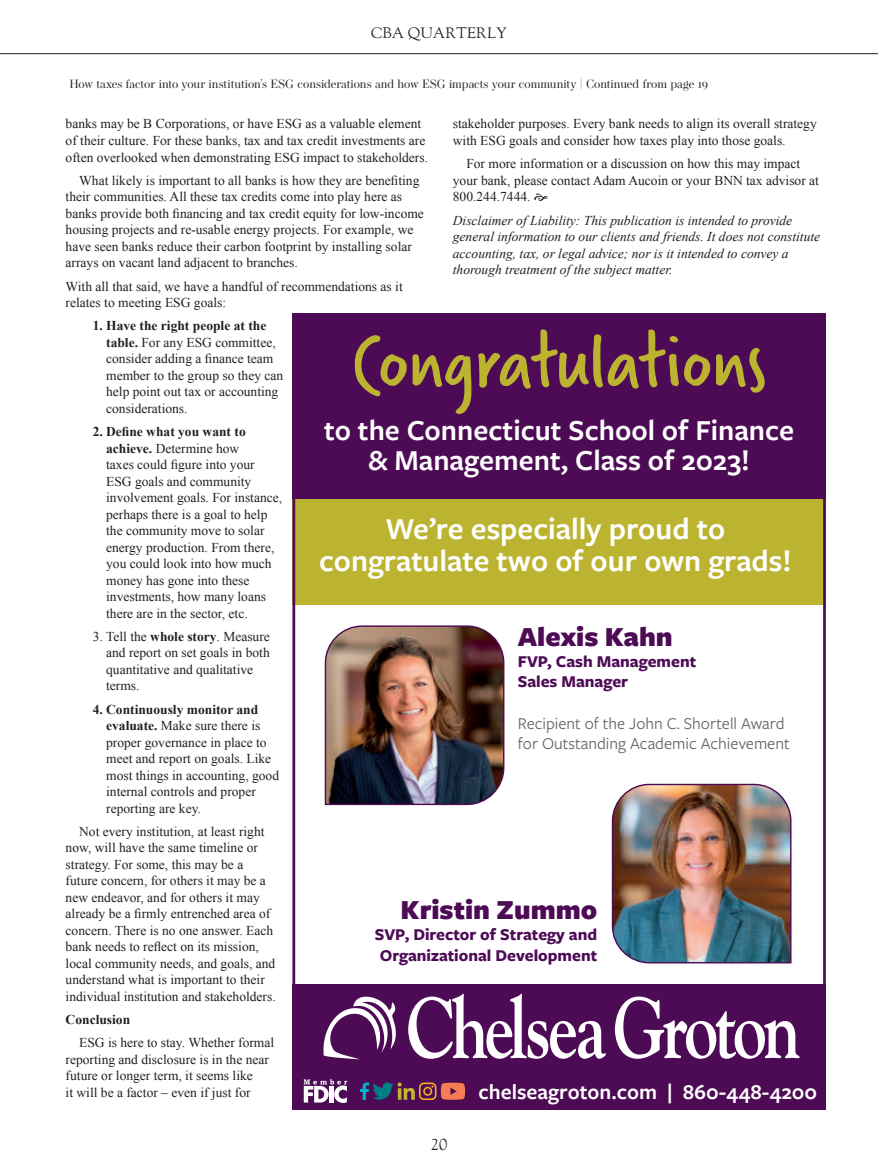
<style>
.page{position:relative;width:878px;height:1175px;background:#fff}
.page>*{position:absolute;margin:0;border:0;box-sizing:border-box;transform-origin:0 0}
.t1{font:82.95px "Verveine";color:#bcb431}
.t2{font:600 31.5px/31.5px "Freight Sans Pro";color:#fff;text-align:center}
.t3{font:600 30px/30px "Freight Sans Pro";color:#fff;text-align:center}
.t4{font:900 28.65px "Freight Sans Pro";color:#4e0b55}
.t5{font:600 22.05px "Freight Sans Pro";color:#fff}
.t6{font:700 17.1px/20.5px "Freight Sans Pro";color:#4e0b55}
.t7{font:17.1px/20.5px "Freight Sans Pro";color:#636366}
.t8{font:16.5px "LTC Goudy Oldstyle Pro";color:#231f20}
.t9{font:15px "LTC Goudy Oldstyle Pro";color:#231f20}
.t10{font:13.5px/16.5px "Times New Roman";color:#231f20}
.t11{font:italic 13.5px/16.5px "Times New Roman";color:#231f20}
.t12{font:700 13.5px "Times New Roman";color:#231f20}
.t13{font:12px "Operetta 12";color:#231f20}
.s1{font-weight:700}
</style>
<div class="page">
<div style="left:292px;top:499px;width:533px;height:106px;background:#bcb431"></div>
<div style="left:292px;top:314px;width:533px;height:185px;background:#4e0b55"></div>
<div style="left:292px;top:984px;width:533px;height:125px;background:#4e0b55"></div>
<svg style="left:360px;top:1082px;width:105px;height:17px"></svg>
<svg style="left:304px;top:1079px;width:43px;height:24px"></svg>
<svg style="left:408px;top:993px;width:198px;height:65px"></svg>
<svg style="left:615px;top:996px;width:184px;height:62px"></svg>
<svg style="left:323px;top:996px;width:73px;height:63px"></svg>
<img style="left:324px;top:625px;width:181px;height:180px">
<img style="left:611px;top:783px;width:181px;height:181px">
<div style="left:292px;top:313px;width:533px;height:797px;border:3px solid #4e0b55"></div>
<hr style="left:0;top:53px;width:878px;height:1px;background:#231f20">
<p class="t9" style="left:371px;top:24px;width:138px">CBA QUARTERLY</p>
<p class="t13" style="left:69px;top:77px;width:640px">How taxes factor into your institution’s ESG considerations and how ESG impacts your community | Continued from page 19</p>
<p class="t10" style="left:453px;top:115px;width:365px">stakeholder purposes. Every bank needs to align its overall strategy with ESG goals and consider how taxes play into those goals.</p>
<p class="t10" style="left:453px;top:155px;width:367px;text-indent:14px">For more information or a discussion on how this may impact your bank, please contact Adam Aucoin or your BNN tax advisor at<br>800.244.7444.</p>
<p class="t11" style="left:453px;top:211px;width:369px">Disclaimer of Liability: This publication is intended to provide general information to our clients and friends. It does not constitute accounting, tax, or legal advice; nor is it intended to convey a thorough treatment of the subject matter.</p>
<p class="t10" style="left:66px;top:115px;width:364px">banks may be B Corporations, or have ESG as a valuable element of their culture. For these banks, tax and tax credit investments are often overlooked when demonstrating ESG impact to stakeholders.</p>
<p class="t10" style="left:66px;top:172px;width:360px;text-indent:14px">What likely is important to all banks is how they are benefiting their communities. All these tax credits come into play here as banks provide both financing and tax credit equity for low-income housing projects and re-usable energy projects. For example, we have seen banks reduce their carbon footprint by installing solar arrays on vacant land adjacent to branches.</p>
<p class="t10" style="left:66px;top:277px;width:338px">With all that said, we have a handful of recommendations as it relates to meeting ESG goals:</p>
<p class="t10" style="left:106px;top:317px;width:178px;text-indent:-14px"><span class="s1">1. Have the right people at the table.</span> For any ESG committee, consider adding a finance team member to the group so they can help point out tax or accounting considerations.</p>
<p class="t10" style="left:106px;top:423px;width:177px;text-indent:-14px"><span class="s1">2. Define what you want to achieve.</span> Determine how<br>taxes could figure into your<br>ESG goals and community involvement goals. For instance, perhaps there is a goal to help the community move to solar energy production. From there, you could look into how much money has gone into these investments, how many loans there are in the sector, etc.</p>
<p class="t10" style="left:106px;top:628px;width:165px;text-indent:-14px">3. Tell the <span class="s1">whole story</span>. Measure and report on set goals in both quantitative and qualitative terms.</p>
<p class="t10" style="left:106px;top:700px;width:174px;text-indent:-14px"><span class="s1">4. Continuously monitor and evaluate.</span> Make sure there is proper governance in place to meet and report on goals. Like most things in accounting, good internal controls and proper reporting are key.</p>
<p class="t10" style="left:66px;top:823px;width:212px;text-indent:14px">Not every institution, at least right now, will have the same timeline or strategy. For some, this may be a future concern, for others it may be a new endeavor, and for others it may already be a firmly entrenched area of concern. There is no one answer. Each bank needs to reflect on its mission, local community needs, and goals, and understand what is important to their individual institution and stakeholders.</p>
<p class="t12" style="left:66px;top:1010px;width:66px">Conclusion</p>
<p class="t10" style="left:66px;top:1034px;width:210px;text-indent:14px">ESG is here to stay. Whether formal reporting and disclosure is in the near future or longer term, it seems like<br>it will be a factor – even if just for</p>
<h1 class="t1" style="left:352px;top:304px;width:416px">Congratulations</h1>
<h3 class="t3" style="left:324px;top:414px;width:471px">to the Connecticut School of Finance &amp; Management, Class of 2023!</h3>
<h2 class="t2" style="left:319px;top:512px;width:474px">We’re especially proud to congratulate two of our own grads!</h2>
<h3 class="t4" style="left:517px;top:617px;width:156px">Alexis Kahn</h3>
<p class="t6" style="left:517px;top:650px;width:180px">FVP, Cash Management<br>Sales Manager</p>
<p class="t7" style="left:517px;top:712px;width:273px">Recipient of the John C. Shortell Award for Outstanding Academic Achievement</p>
<h3 class="t4" style="left:400px;top:890px;width:198px">Kristin Zummo</h3>
<p class="t6" style="left:375px;top:923px;width:224px">SVP, Director of Strategy and<br>Organizational Development</p>
<h3 class="t5" style="left:478px;top:1076px;width:340px">chelseagroton.com | 860-448-4200</h3>
<p class="t8" style="left:430px;top:1134px;width:18px">20</p>
</div>
